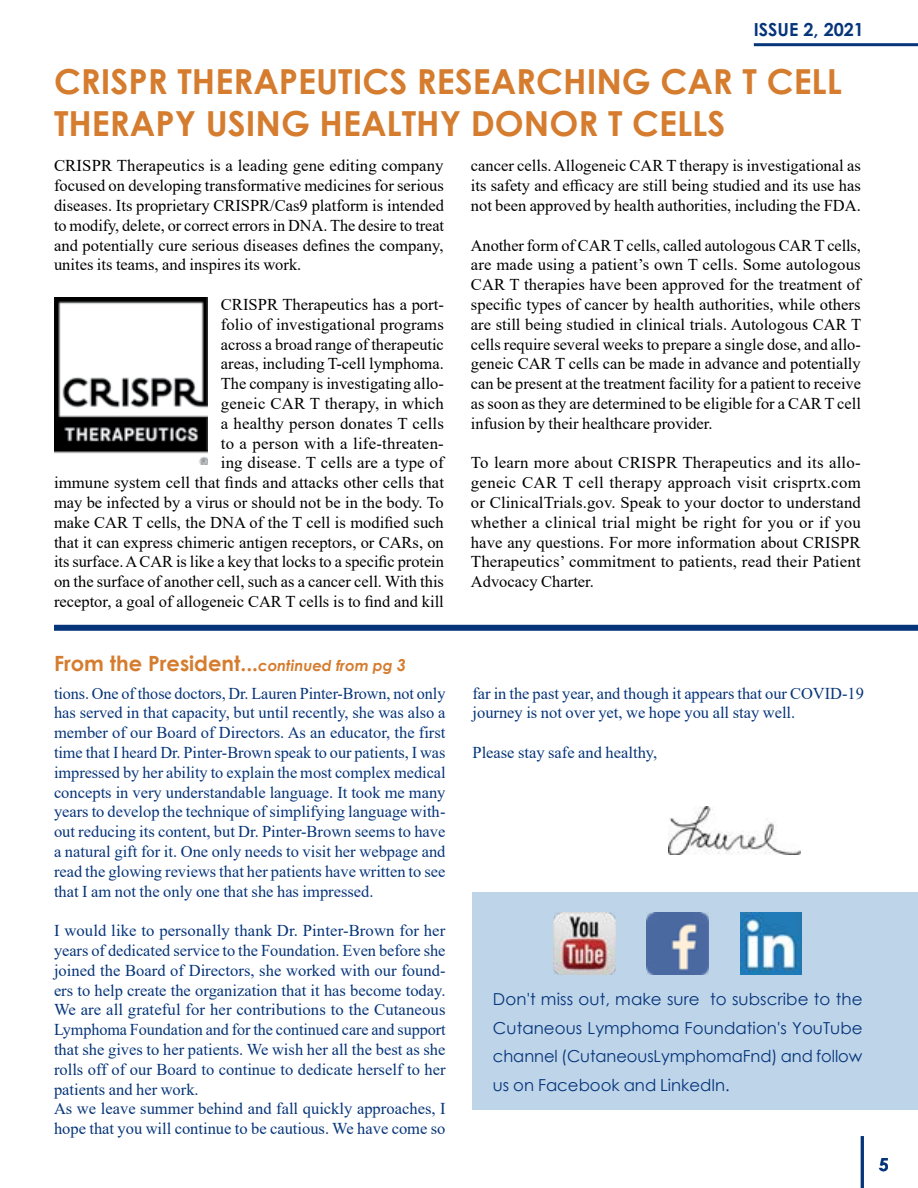
<style>
.page{position:relative;width:918px;height:1188px;background:#fff}
.page>*{position:absolute;margin:0;border:0;box-sizing:border-box;transform-origin:0 0}
.t1{font:700 34.5px/41.4px "Century Gothic";color:#d57c2e}
.t2{font:700 21px "Century Gothic";color:#d57c2e}
.t3{font:700 18px "Century Gothic";color:#06357a}
.t4{font:16.5px/19.8px "Times New Roman";color:#000;text-align:justify}
.t5{font:16.5px/19.8px "Times New Roman";color:#06357a}
.t6{font:16.5px/28.5px "Century Gothic";letter-spacing:-.005em;color:#06357a;text-align:justify}
.s1{font-style:italic;font-size:15px}
.s2{font-style:italic;font-size:16.5px}
</style>
<div class="page">
<hr style="left:754px;top:43px;width:164px;height:3px;background:#06357a">
<hr style="left:861px;top:1136px;width:3px;height:52px;background:#06357a">
<img style="left:54px;top:298px;width:153px;height:166px">
<div style="left:54px;top:625px;width:864px;height:6px;background:#06357a"></div>
<img style="left:668px;top:807px;width:132px;height:48px">
<div style="left:472px;top:893px;width:446px;height:217px;background:#bed4e9"></div>
<img style="left:554px;top:912px;width:61px;height:62px">
<img style="left:647px;top:912px;width:62px;height:62px">
<img style="left:740px;top:912px;width:62px;height:62px">
<p class="t3" style="left:754px;top:16px;width:112px">ISSUE 2, 2021</p>
<h1 class="t1" style="left:54px;top:59px;width:789px">CRISPR THERAPEUTICS RESEARCHING CAR T CELL<br>THERAPY USING HEALTHY DONOR T CELLS</h1>
<p class="t4" style="left:54px;top:155px;width:392px">CRISPR Therapeutics is a leading gene editing company focused on developing transformative medicines for serious diseases. Its proprietary CRISPR/Cas9 platform is intended to modify, delete, or correct errors in DNA. The desire to treat and potentially cure serious diseases defines the company, unites its teams, and inspires its work.</p>
<p class="t4" style="left:54px;top:294px;width:392px;text-align:right">CRISPR Therapeutics has a port-<br>folio of investigational programs<br>across a broad range of therapeutic<br>areas, including T-cell lymphoma.<br>The company is investigating allo-<br>geneic CAR T therapy, in which<br>a healthy person donates T cells<br>to a person with a life-threaten-<br>ing disease. T cells are a type of<br>immune system cell that finds and attacks other cells that may be infected by a virus or should not be in the body. To make CAR T cells, the DNA of the T cell is modified such that it can express chimeric antigen receptors, or CARs, on its surface. A CAR is like a key that locks to a specific protein on the surface of another cell, such as a cancer cell. With this receptor, a goal of allogeneic CAR T cells is to find and kill</p>
<p class="t4" style="left:471px;top:155px;width:391px">cancer cells. Allogeneic CAR T therapy is investigational as its safety and efficacy are still being studied and its use has not been approved by health authorities, including the FDA.</p>
<p class="t4" style="left:471px;top:235px;width:392px">Another form of CAR T cells, called autologous CAR T cells, are made using a patient’s own T cells. Some autologous CAR T therapies have been approved for the treatment of specific types of cancer by health authorities, while others are still being studied in clinical trials. Autologous CAR T cells require several weeks to prepare a single dose, and allo&shy;geneic CAR T cells can be made in advance and potentially can be present at the treatment facility for a patient to receive as soon as they are determined to be eligible for a CAR T cell infusion by their healthcare provider.</p>
<p class="t4" style="left:471px;top:452px;width:392px">To learn more about CRISPR Therapeutics and its allo&shy;geneic CAR T cell therapy approach visit crisprtx.com or ClinicalTrials.gov. Speak to your doctor to understand whether a clinical trial might be right for you or if you have any questions. For more information about CRISPR Therapeutics’ commitment to patients, read their Patient Advocacy Charter.</p>
<p class="t2" style="left:54px;top:648px;width:354px">From the President...<span class="s1">continued from pg</span> <span class="s2">3</span></p>
<p class="t5" style="left:54px;top:683px;width:393px;text-align:justify">tions. One of those doctors, Dr. Lauren Pinter-Brown, not only has served in that capacity, but until recently, she was also a member of our Board of Directors. As an educator, the first time that I heard Dr. Pinter-Brown speak to our patients, I was impressed by her ability to explain the most complex medical concepts in very understandable language. It took me many years to develop the technique of simplifying language with&shy;out reducing its content, but Dr. Pinter-Brown seems to have a natural gift for it. One only needs to visit her webpage and read the glowing reviews that her patients have written to see that I am not the only one that she has impressed.</p>
<p class="t5" style="left:54px;top:920px;width:393px">I would like to personally thank Dr. Pinter-Brown for her years of dedicated service to the Foundation. Even before she joined the Board of Directors, she worked with our found&shy;ers to help create the organization that it has become today.<br>We are all grateful for her contributions to the Cutaneous Lymphoma Foundation and for the continued care and support that she gives to her patients. We wish her all the best as she rolls off of our Board to continue to dedicate herself to her patients and her work.<br>As we leave summer behind and fall quickly approaches, I hope that you will continue to be cautious. We have come so</p>
<p class="t5" style="left:472px;top:683px;width:393px">far in the past year, and though it appears that our COVID-19 journey is not over yet, we hope you all stay well.</p>
<p class="t5" style="left:472px;top:742px;width:186px">Please stay safe and healthy,</p>
<p class="t6" style="left:493px;top:985px;width:371px">Don't miss out, make sure to subscribe to the Cutaneous Lymphoma Foundation's YouTube channel (CutaneousLymphomaFnd) and follow us on Facebook and LinkedIn.</p>
<p class="t3" style="left:879px;top:1151px;width:12px">5</p>
</div>
